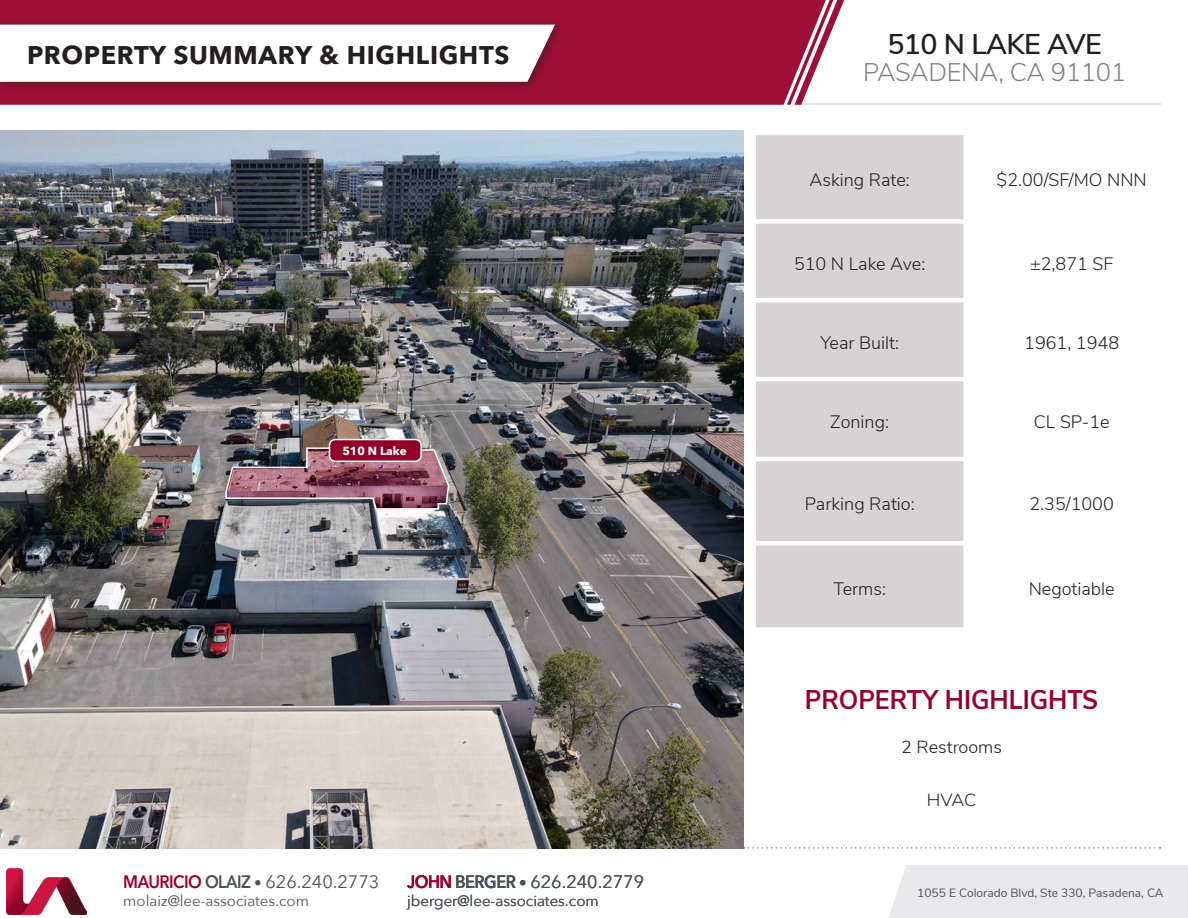
<style>
.page{position:relative;width:1188px;height:918px;background:#fff}
.page>*{position:absolute;margin:0;border:0;box-sizing:border-box;transform-origin:0 0}
.t1{font:600 28.5px "Nunito Sans";letter-spacing:-.02em;color:#231f20}
.t2{font:700 27px "Nunito Sans";color:#98012d;scale:.93 1}
.t3{font:700 25.5px "Avenir Next";letter-spacing:.025em;color:#231f20}
.t4{font:300 25.5px "Nunito Sans";letter-spacing:-.01em;color:#7e8083}
.t5{font:300 18px "Nunito Sans";color:#231f20}
.t6{font:18px "Avenir Next";color:#4c5159}
.t7{font:300 17.4px "Nunito Sans";color:#231f20}
.t8{font:15px "Avenir Next";color:#4c5159}
.t9{font:12px "Nunito Sans";color:#4d525a}
.t10{font:12px "Nunito Sans";letter-spacing:.27em;color:#4d525a}
.t11{font:700 11.7px "Avenir Next";color:#fff}
.s1{font-weight:600;color:#98012d}
.s2{font-weight:600}
.s3{font-size:15px}
</style>
<div class="page">
<hr style="left:800px;top:103px;width:361px;height:2px;background:#dbdadc">
<div style="left:0;top:0;width:787px;height:105px;background:#9d0d38"></div>
<div style="left:0;top:19px;width:565px;height:73px;background:#231f20;opacity:.5"></div>
<svg style="left:0;top:25px;width:555px;height:57px"></svg>
<svg style="left:787px;top:0;width:57px;height:105px"></svg>
<div style="left:888px;top:865px;width:300px;height:53px;background:#e9e8ea"></div>
<svg style="left:744px;top:847px;width:416px;height:2px"></svg>
<img style="left:0;top:131px;width:743px;height:718px">
<div style="left:756px;top:135px;width:207px;height:492px;background:#d7d3d5"></div>
<div style="left:751px;top:219px;width:215px;height:5px;background:#fff"></div>
<hr style="left:751px;top:298px;width:215px;height:4px;background:#fff">
<hr style="left:751px;top:377px;width:215px;height:4px;background:#fff">
<hr style="left:751px;top:457px;width:215px;height:4px;background:#fff">
<hr style="left:751px;top:541px;width:215px;height:4px;background:#fff">
<img style="left:225px;top:447px;width:225px;height:63px">
<div style="left:330px;top:440px;width:91px;height:21px;background:#910028;border-radius:6px"></div>
<div style="left:329px;top:439px;width:93px;height:23px;border:2px solid #fff;border-radius:6px"></div>
<h3 class="t3" style="left:27px;top:33px;width:484px">PROPERTY SUMMARY &amp; HIGHLIGHTS</h3>
<p class="t11" style="left:342px;top:441px;width:66px">510 N Lake</p>
<p class="t6" style="left:123px;top:867px;width:257px"><span class="s1">MAURICIO</span> <span class="s2">OLAIZ</span> <span class="s3">•</span> 626.240.2773</p>
<p class="t8" style="left:123px;top:888px;width:187px">molaiz@lee-associates.com</p>
<p class="t6" style="left:407px;top:867px;width:239px"><span class="s1">JOHN</span> <span class="s2">BERGER</span> <span class="s3">•</span> 626.240.2779</p>
<p class="t8" style="left:407px;top:888px;width:193px">jberger@lee-associates.com</p>
<h1 class="t1" style="left:887px;top:24px;width:216px">510 N LAKE AVE</h1>
<h3 class="t4" style="left:863px;top:54px;width:265px">PASADENA, CA 91101</h3>
<p class="t5" style="left:810px;top:167px;width:102px">Asking Rate:</p>
<p class="t5" style="left:997px;top:167px;width:152px">$2.00/SF/MO NNN</p>
<p class="t5" style="left:794px;top:251px;width:133px">510 N Lake Ave:</p>
<p class="t5" style="left:1030px;top:251px;width:85px">±2,871 SF</p>
<p class="t5" style="left:820px;top:329px;width:80px">Year Built:</p>
<p class="t5" style="left:1024px;top:329px;width:96px">1961, 1948</p>
<p class="t5" style="left:830px;top:409px;width:60px">Zoning:</p>
<p class="t5" style="left:1034px;top:409px;width:78px">CL SP-1e</p>
<p class="t5" style="left:805px;top:491px;width:111px">Parking Ratio:</p>
<p class="t5" style="left:1030px;top:491px;width:86px">2.35/1000</p>
<p class="t5" style="left:833px;top:576px;width:54px">Terms:</p>
<p class="t5" style="left:1029px;top:576px;width:88px">Negotiable</p>
<h2 class="t2" style="left:805px;top:680px;width:317px">PROPERTY HIGHLIGHTS</h2>
<p class="t7" style="left:901px;top:734px;width:102px">2 Restrooms</p>
<p class="t7" style="left:927px;top:787px;width:51px">HVAC</p>
<p class="t10" style="left:997px;top:883px;width:171px">LEE-PASADENA.COM</p>
<p class="t9" style="left:917px;top:884px;width:248px">1055 E Colorado Blvd, Ste 330, Pasadena, CA</p>
</div>
